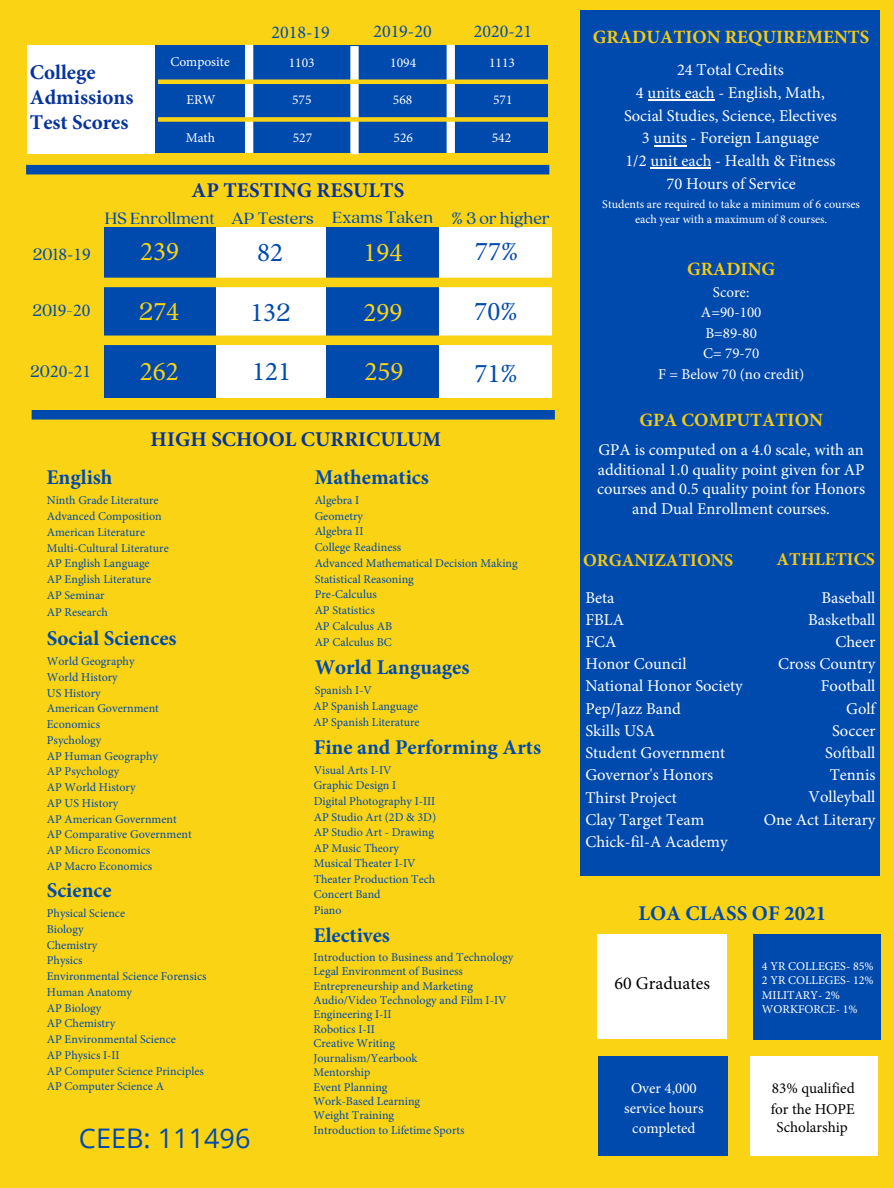
<style>
.page{position:relative;width:894px;height:1188px;background:#fff}
.page>*{position:absolute;margin:0;border:0;box-sizing:border-box;transform-origin:0 0}
.t1{font:27px "Minion Pro";color:#fad315}
.t2{font:27px "Open Sans";color:#004aad}
.t3{font:27px "Minion Pro";color:#004aad}
.t4{font:27px/59.1px "Quincy CF";color:#004aad}
.t5{font:700 21px "Minion Pro";color:#004aad}
.t6{font:700 21px/25.2px "Minion Pro";color:#06339c}
.t7{font:700 18.75px "Minion Pro";color:#f6ca12}
.t8{font:18px "Quincy CF";color:#004aad}
.t9{font:18px "Minion Pro";color:#004aad}
.t10{font:700 18px "Minion Pro";color:#f6ca12}
.t11{font:18px "Minion Pro";color:#000}
.t12{font:16.5px/22.2px "Minion Pro";color:#fff;text-align:center}
.t13{font:15.15px/20.7px "Minion Pro";color:#000}
.t14{font:15px/20.5px "Minion Pro";color:#fff;text-align:center}
.t15{font:13.5px "Minion Pro";color:#fff}
.t16{font:12px/15.8px "Minion Pro";color:#004aad}
.t17{font:12px/14.4px "Minion Pro";color:#fff}
.s1{font-family:"Minion Pro"}
.s2{font-family:"Quincy CF"}
</style>
<div class="page">
<div style="left:0;top:0;width:893px;height:1188px;background:#fad315"></div>
<div style="left:580px;top:10px;width:299px;height:866px;background:#004aad"></div>
<div style="left:104px;top:228px;width:112px;height:170px;background:#004aad"></div>
<div style="left:216px;top:228px;width:113px;height:170px;background:#fff"></div>
<div style="left:326px;top:228px;width:113px;height:170px;background:#004aad"></div>
<div style="left:439px;top:228px;width:113px;height:170px;background:#fff"></div>
<div style="left:104px;top:278px;width:448px;height:9px;background:#fad315"></div>
<div style="left:104px;top:336px;width:448px;height:9px;background:#fad315"></div>
<div style="left:26px;top:165px;width:523px;height:9px;background:#004aad"></div>
<svg style="left:32px;top:410px;width:522px;height:10px;background:#0a50a6"></svg>
<div style="left:597px;top:934px;width:129px;height:104px;background:#fff"></div>
<div style="left:753px;top:934px;width:127px;height:105px;background:#004aad"></div>
<div style="left:597px;top:1056px;width:130px;height:100px;background:#004aad"></div>
<div style="left:750px;top:1056px;width:127px;height:100px;background:#fff"></div>
<div style="left:27px;top:45px;width:128px;height:108px;background:#fff"></div>
<hr style="left:650px;top:168px;width:61px;height:1px;background:#fff">
<hr style="left:653px;top:145px;width:33px;height:1px;background:#fff">
<hr style="left:647px;top:100px;width:67px;height:1px;background:#fff">
<svg style="left:158px;top:45px;width:390px;height:109px;background:#2661a4"></svg>
<h3 class="t9" style="left:474px;top:19px;width:60px">2020-21</h3>
<h3 class="t9" style="left:271px;top:20px;width:60px">2018-19</h3>
<h3 class="t9" style="left:373px;top:20px;width:60px">2019-20</h3>
<h3 class="t7" style="left:592px;top:23px;width:278px">GRADUATION REQUIREMENTS</h3>
<h3 class="t12" style="left:624px;top:58px;width:214px;line-height:22.8px">24 Total Credits<br>4 units each - English, Math,<br>Social Studies, Science, Electives<br>3 units - Foreign Language<br>1/2 unit each - Health &amp; Fitness<br>70 Hours of Service</h3>
<p class="t17" style="left:602px;top:196px;width:259px;line-height:15.8px;text-align:center">Students are required to take a minimum of 6 courses each year with a maximum of 8 courses.</p>
<h3 class="t7" style="left:687px;top:256px;width:90px">GRADING</h3>
<p class="t14" style="left:658px;top:282px;width:148px">Score:<br>A=90-100<br>B=89-80<br>C= 79-70<br>F = Below 70 (no credit)</p>
<h3 class="t7" style="left:639px;top:407px;width:185px">GPA COMPUTATION</h3>
<h3 class="t12" style="left:597px;top:440px;width:269px;line-height:19.8px">GPA is computed on a 4.0 scale, with an additional 1.0 quality point given for AP courses and 0.5 quality point for Honors and Dual Enrollment courses.</h3>
<p class="t15" style="left:170px;top:53px;width:61px">Composite</p>
<p class="t15" style="left:186px;top:91px;width:31px">ERW</p>
<p class="t15" style="left:186px;top:129px;width:31px">Math</p>
<p class="t15" style="left:289px;top:53px;width:27px">1103</p>
<p class="t15" style="left:292px;top:91px;width:21px">575</p>
<p class="t15" style="left:292px;top:129px;width:21px">527</p>
<p class="t15" style="left:390px;top:53px;width:27px">1094</p>
<p class="t15" style="left:393px;top:91px;width:21px">568</p>
<p class="t15" style="left:393px;top:129px;width:21px">526</p>
<p class="t15" style="left:489px;top:53px;width:27px">1113</p>
<p class="t15" style="left:493px;top:91px;width:21px">571</p>
<p class="t15" style="left:491px;top:129px;width:21px">542</p>
<h2 class="t6" style="left:30px;top:59px;width:105px">College<br>Admissions<br>Test Scores</h2>
<h2 class="t6" style="left:191px;top:177px;width:214px">AP TESTING RESULTS</h2>
<h3 class="t8" style="left:105px;top:206px;width:446px">HS Enrollment AP Testers Exams Taken % 3 or higher</h3>
<h1 class="t1" style="left:140px;top:233px;width:40px">239</h1>
<h1 class="t4" style="left:474px;top:221px;width:46px">7<span class="s1">7</span>%<br>7<span class="s1">0</span>%</h1>
<h1 class="t3" style="left:257px;top:234px;width:27px">82</h1>
<h1 class="t1" style="left:363px;top:234px;width:40px">194</h1>
<h3 class="t9" style="left:33px;top:242px;width:59px"><span class="s2">201</span>8-19</h3>
<h1 class="t1" style="left:139px;top:293px;width:42px"><span class="s2">2</span>74</h1>
<h1 class="t3" style="left:250px;top:294px;width:42px">13<span class="s2">2</span></h1>
<h1 class="t1" style="left:363px;top:294px;width:40px">299</h1>
<h3 class="t8" style="left:32px;top:299px;width:60px">201<span class="s1">9</span>-<span class="s1">20</span></h3>
<h1 class="t1" style="left:140px;top:354px;width:40px">262</h1>
<h1 class="t3" style="left:252px;top:353px;width:40px">121</h1>
<h1 class="t1" style="left:364px;top:353px;width:40px">259</h1>
<h1 class="t3" style="left:474px;top:355px;width:45px">71<span class="s2">%</span></h1>
<h3 class="t9" style="left:30px;top:360px;width:62px"><span class="s2">20</span>20-21</h3>
<h2 class="t6" style="left:151px;top:426px;width:292px">HIGH SCHOOL CURRICULUM</h2>
<h2 class="t5" style="left:46px;top:462px;width:68px">English</h2>
<h2 class="t5" style="left:314px;top:462px;width:116px">Mathematics</h2>
<p class="t16" style="left:314px;top:492px;width:205px">Algebra I<br>Geometry<br>Algebra II<br>College Readiness<br>Advanced Mathematical Decision Making<br>Statistical Reasoning<br>Pre-Calculus<br>AP Statistics<br>AP Calculus AB<br>AP Calculus BC</p>
<h2 class="t5" style="left:314px;top:653px;width:156px">World Languages</h2>
<p class="t16" style="left:313px;top:683px;width:108px">Spanish I-V<br>AP Spanish Language<br>AP Spanish Literature</p>
<h2 class="t5" style="left:313px;top:733px;width:229px">Fine and Performing Arts</h2>
<p class="t16" style="left:313px;top:762px;width:124px">Visual Arts I-IV<br>Graphic Design I<br>Digital Photography I-III<br>AP Studio Art (2D &amp; 3D)<br>AP Studio Art - Drawing<br>AP Music Theory<br>Musical Theater I-IV<br>Theater Production Tech<br>Concert Band<br>Piano</p>
<h2 class="t5" style="left:313px;top:921px;width:78px">Electives</h2>
<p class="t16" style="left:313px;top:950px;width:201px;line-height:14.4px">Introduction to Business and Technology<br>Legal Environment of Business<br>Entrepreneurship and Marketing<br>Audio/Video Technology and Film I-IV<br>Engineering I-II<br>Robotics I-II<br>Creative Writing<br>Journalism/Yearbook<br>Mentorship<br>Event Planning<br>Work-Based Learning<br>Weight Training<br>Introduction to Lifetime Sports</p>
<p class="t17" style="left:761px;top:959px;width:113px">4 YR COLLEGES- 85%<br>2 YR COLLEGES- 12%<br>MILITARY- 2%<br>WORKFORCE- 1%</p>
<p class="t16" style="left:47px;top:493px;width:123px">Ninth Grade Literature<br>Advanced Composition<br>American Literature<br>Multi-Cultural Literature<br>AP English Language<br>AP English Literature<br>AP Seminar</p>
<p class="t16" style="left:47px;top:604px;width:63px">AP Research</p>
<h2 class="t5" style="left:47px;top:624px;width:131px">Social Sciences</h2>
<p class="t16" style="left:47px;top:654px;width:146px">World Geography<br>World History<br>US History<br>American Government<br>Economics<br>Psychology<br>AP Human Geography<br>AP Psychology<br>AP World History<br>AP US History<br>AP American Government<br>AP Comparative Government<br>AP Micro Economics<br>AP Macro Economics</p>
<h3 class="t10" style="left:583px;top:547px;width:152px">ORGANIZATIONS</h3>
<h3 class="t10" style="left:776px;top:547px;width:100px">ATHLETICS</h3>
<h3 class="t12" style="left:585px;top:586px;width:159px;text-align:left">Beta<br>FBLA<br>FCA<br>Honor Council<br>National Honor Society<br>Pep/Jazz Band<br>Skills USA<br>Student Government<br>Governor's Honors<br>Thirst Project<br>Clay Target Team<br>Chick-fil-A Academy</h3>
<h3 class="t12" style="left:763px;top:586px;width:113px;text-align:right">Baseball<br>Basketball<br>Cheer<br>Cross Country<br>Football<br>Golf<br>Soccer<br>Softball<br>Tennis<br>Volleyball<br>One Act Literary</h3>
<h2 class="t5" style="left:47px;top:875px;width:66px">Science</h2>
<p class="t16" style="left:47px;top:905px;width:161px">Physical Science<br>Biology<br>Chemistry<br>Physics<br>Environmental Science Forensics<br>Human Anatomy<br>AP Biology<br>AP Chemistry<br>AP Environmental Science<br>AP Physics I-II<br>AP Computer Science Principles<br>AP Computer Science A</p>
<h2 class="t5" style="left:638px;top:898px;width:189px">LOA CLASS OF 2021</h2>
<h3 class="t11" style="left:614px;top:972px;width:97px">60 Graduates</h3>
<p class="t14" style="left:624px;top:1078px;width:81px;line-height:20.1px">Over 4,000 service hours completed</p>
<p class="t13" style="left:770px;top:1078px;width:85px">83% qualified for the HOPE</p>
<p class="t13" style="left:776px;top:1117px;width:73px">Scholarship</p>
<h1 class="t2" style="left:79px;top:1119px;width:173px">CEEB: 111496</h1>
</div>
